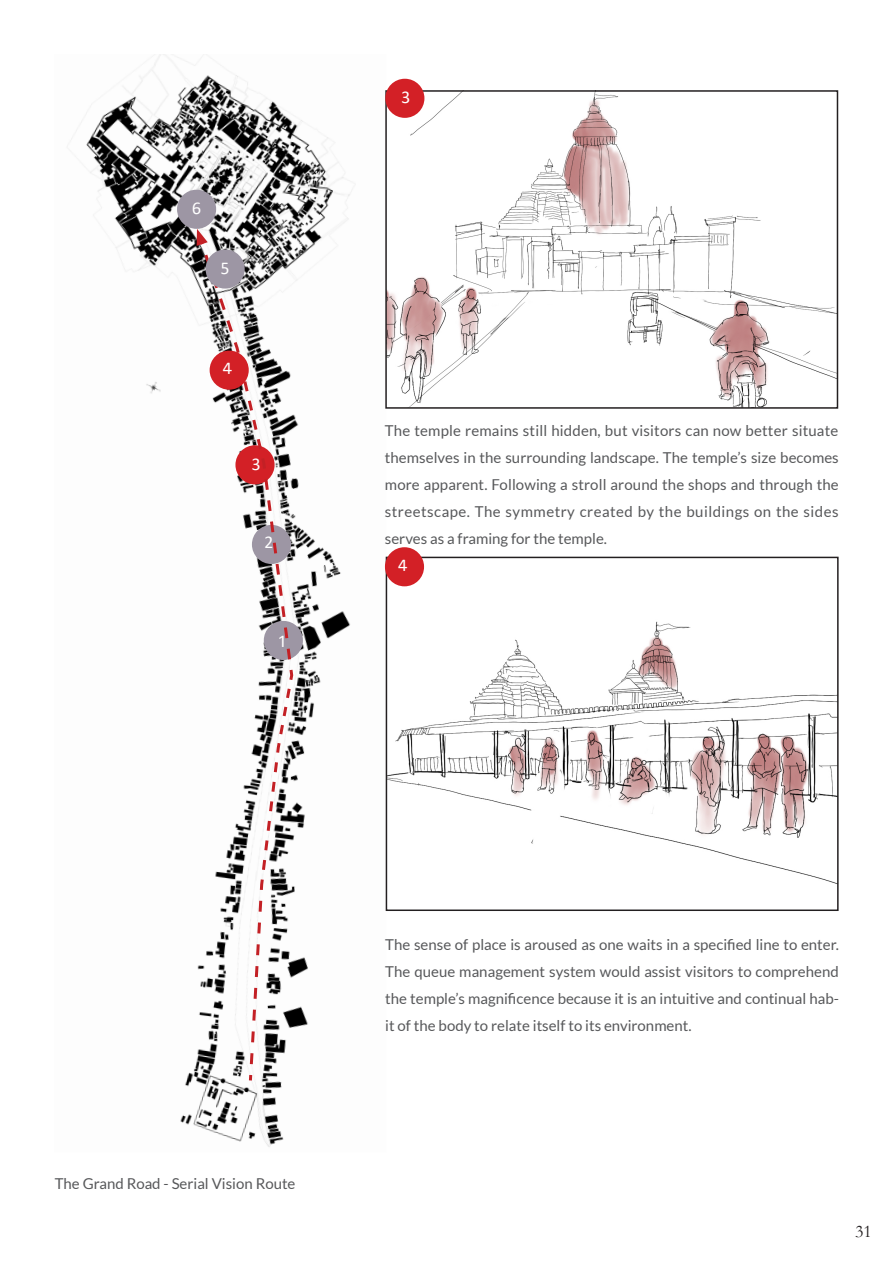
<style>
.page{position:relative;width:893px;height:1263px;background:#fff}
.page>*{position:absolute;margin:0;border:0;box-sizing:border-box;transform-origin:0 0}
.t1{font:18px "Calibri";color:#fff}
.t2{font:18px "Garamond";color:#231f20}
.t3{font:15px/27px "Lato";color:#57585a;text-align:justify}
</style>
<div class="page">
<img style="left:71px;top:54px;width:315px;height:1093px">
<img style="left:388px;top:93px;width:447px;height:313px">
<div style="left:385px;top:90px;width:453px;height:319px;border:2px solid #231f20"></div>
<div style="left:266px;top:623px;width:35px;height:35px;background:#9d96a4;border-radius:50%"></div>
<div style="left:264px;top:621px;width:39px;height:39px;border:4px solid #9d96a4;border-radius:50%"></div>
<svg style="left:197px;top:235px;width:98px;height:848px"></svg>
<svg style="left:197px;top:229px;width:38px;height:106px"></svg>
<div style="left:212px;top:353px;width:34px;height:34px;background:#d32026;border-radius:50%"></div>
<div style="left:210px;top:351px;width:39px;height:39px;border:4px solid #d32026;border-radius:50%"></div>
<div style="left:179px;top:192px;width:35px;height:35px;background:#9d96a4;border-radius:50%"></div>
<div style="left:177px;top:190px;width:39px;height:39px;border:4px solid #9d96a4;border-radius:50%"></div>
<div style="left:208px;top:252px;width:34px;height:34px;background:#9d96a4;border-radius:50%"></div>
<div style="left:206px;top:249px;width:39px;height:40px;border:4px solid #9d96a4;border-radius:50%"></div>
<img style="left:389px;top:560px;width:447px;height:324px">
<div style="left:386px;top:557px;width:453px;height:354px;border:2px solid #231f20"></div>
<div style="left:387px;top:549px;width:35px;height:35px;background:#d32026;border-radius:50%"></div>
<div style="left:385px;top:547px;width:39px;height:39px;border:4px solid #d32026;border-radius:50%"></div>
<div style="left:388px;top:81px;width:34px;height:35px;background:#d32026;border-radius:50%"></div>
<div style="left:385px;top:79px;width:39px;height:39px;border:4px solid #d32026;border-radius:50%"></div>
<p class="t1" style="left:192px;top:196px;width:11px">6</p>
<p class="t1" style="left:221px;top:255px;width:10px">5</p>
<p class="t1" style="left:223px;top:355px;width:11px">4</p>
<p class="t1" style="left:252px;top:451px;width:10px">3</p>
<p class="t1" style="left:264px;top:530px;width:10px">2</p>
<p class="t1" style="left:279px;top:628px;width:8px">1</p>
<p class="t1" style="left:402px;top:85px;width:10px">3</p>
<p class="t3" style="left:385px;top:417px;width:455px">The temple remains still hidden, but visitors can now better situate themselves in the surrounding landscape. The temple’s size becomes more apparent. Following a stroll around the shops and through the streetscape. The symmetry created by the buildings on the sides serves as a framing for the temple.</p>
<p class="t1" style="left:398px;top:552px;width:11px">4</p>
<p class="t3" style="left:55px;top:1170px;width:242px">The Grand Road - Serial Vision Route</p>
<p class="t3" style="left:385px;top:931px;width:455px">The sense of place is aroused as one waits in a specified line to enter.<br>The queue management system would assist visitors to comprehend the temple’s magnificence because it is an intuitive and continual hab&shy;it of the body to relate itself to its environment.</p>
<p class="t2" style="left:855px;top:1219px;width:18px">31</p>
</div>
